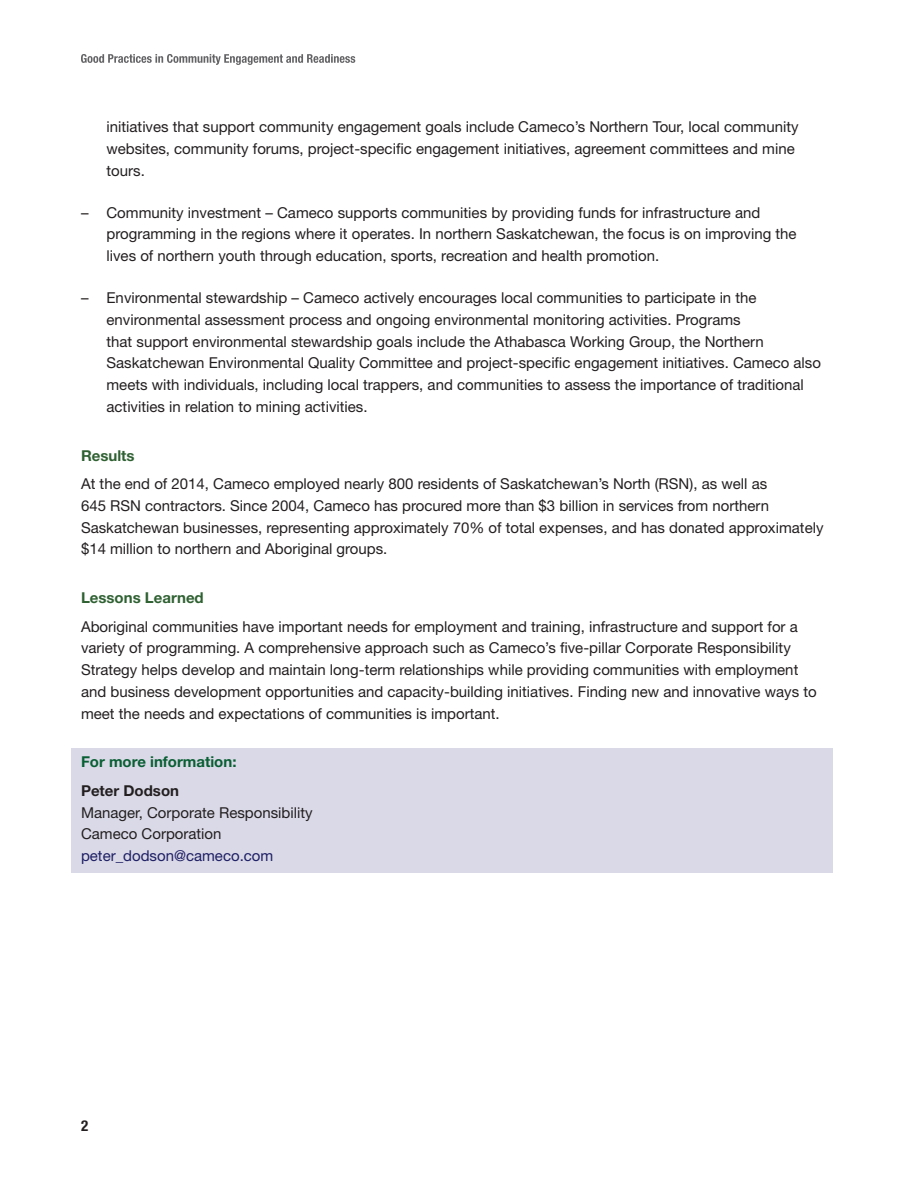
<style>
.page{position:relative;width:918px;height:1188px;background:#fff}
.page>*{position:absolute;margin:0;border:0;box-sizing:border-box;transform-origin:0 0}
.t1{font:15px/21.8px "Helvetica Neue LT Std";color:#231f20}
.t2{font:15px "Helvetica Neue LT Std";color:#1e1f65}
.t3{font:700 15px "Helvetica Neue LT Std";color:#2f6132}
.t4{font:700 15px "Helvetica Neue LT Std";color:#095f34}
.t5{font:700 15px "Helvetica Neue LT Std";color:#231f20}
.t6{font:700 condensed 15px "Helvetica Neue LT Std";color:#231f20}
</style>
<div class="page">
<svg style="left:81px;top:54px;width:274px;height:11px"></svg>
<div style="left:72px;top:748px;width:761px;height:125px;background:#dad9e7"></div>
<p class="t1" style="left:106px;top:116px;width:694px">initiatives that support community engagement goals include Cameco’s Northern Tour, local community websites, community forums, project-specific engagement initiatives, agreement committees and mine tours.</p>
<p class="t1" style="left:106px;top:201px;width:692px;text-indent:-26px">– Community investment – Cameco supports communities by providing funds for infrastructure and programming in the regions where it operates. In northern Saskatchewan, the focus is on improving the lives of northern youth through education, sports, recreation and health promotion.</p>
<p class="t1" style="left:106px;top:287px;width:716px;text-indent:-26px">– Environmental stewardship – Cameco actively encourages local communities to participate in the environmental assessment process and ongoing environmental monitoring activities. Programs<br>that support environmental stewardship goals include the Athabasca Working Group, the Northern Saskatchewan Environmental Quality Committee and project-specific engagement initiatives. Cameco also meets with individuals, including local trappers, and communities to assess the importance of traditional activities in relation to mining activities.</p>
<h2 class="t3" style="left:81px;top:446px;width:55px">Results</h2>
<p class="t1" style="left:81px;top:473px;width:744px">At the end of 2014, Cameco employed nearly 800 residents of Saskatchewan’s North (RSN), as well as<br>645 RSN contractors. Since 2004, Cameco has procured more than $3 billion in services from northern Saskatchewan businesses, representing approximately 70% of total expenses, and has donated approximately $14 million to northern and Aboriginal groups.</p>
<h2 class="t3" style="left:81px;top:589px;width:124px">Lessons Learned</h2>
<p class="t1" style="left:81px;top:615px;width:737px">Aboriginal communities have important needs for employment and training, infrastructure and support for a variety of programming. A comprehensive approach such as Cameco’s five-pillar Corporate Responsibility Strategy helps develop and maintain long-term relationships while providing communities with employment and business development opportunities and capacity-building initiatives. Finding new and innovative ways to meet the needs and expectations of communities is important.</p>
<h2 class="t4" style="left:81px;top:753px;width:157px">For more information:</h2>
<p class="t5" style="left:81px;top:781px;width:100px">Peter Dodson</p>
<p class="t1" style="left:81px;top:801px;width:233px">Manager, Corporate Responsibility</p>
<p class="t1" style="left:81px;top:823px;width:142px">Cameco Corporation</p>
<p class="t2" style="left:81px;top:847px;width:194px">peter_dodson@cameco.com</p>
<p class="t6" style="left:81px;top:1117px;width:9px">2</p>
</div>
